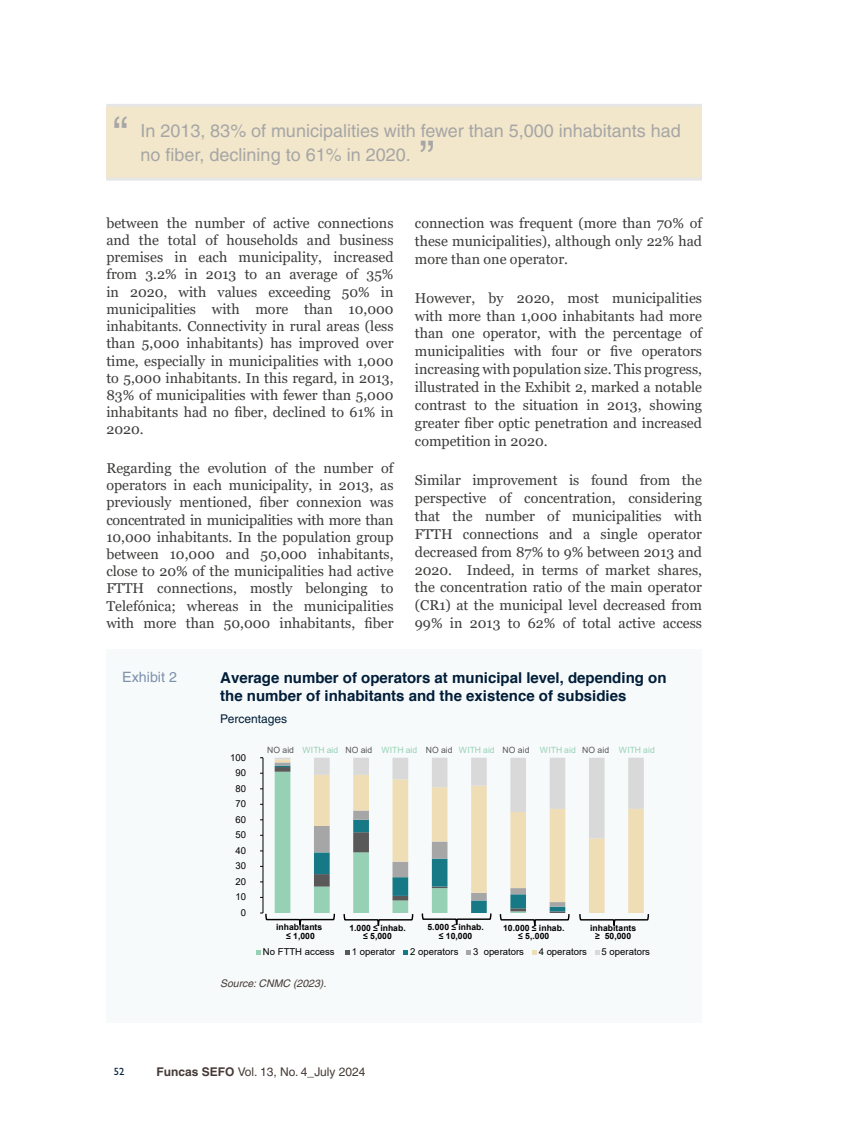
<style>
.page{position:relative;width:851px;height:1127px;background:#fff}
.page>*{position:absolute;margin:0;border:0;box-sizing:border-box;transform-origin:0 0}
.t1{font:45px "Helvetica";color:#a6a6a6}
.t2{font:18px/24px "Helvetica";color:#a6a6a6}
.t3{font:700 15px/18px "Helvetica";color:#001d39}
.t4{font:14.25px/17.2px "Georgia";color:#3c3c3b;text-align:justify}
.t5{font:14.25px "Helvetica";color:#7c91ac}
.t6{font:12px "Helvetica";color:#453a36}
.t7{font:12px "Helvetica";color:#001d39}
.t8{font:italic 10.5px "Helvetica";color:#453a36}
.t9{font:500 10.5px "Gill Sans MT Std";color:#001d39}
.t10{font:9.45px "Arial";color:#000}
.t11{font:700 8.55px/8.6px "Arial";letter-spacing:.005em;color:#000;text-align:center}
.t12{font:8.55px "Arial";letter-spacing:.005em;color:#97d1b5}
.s1{color:#595959}
.s2{font-family:"Helvetica CE";font-weight:700}
</style>
<div class="page">
<div style="left:106px;top:650px;width:596px;height:373px;background:#f7fafa"></div>
<svg style="left:256px;top:950px;width:5px;height:4px"></svg>
<svg style="left:345px;top:950px;width:5px;height:4px"></svg>
<svg style="left:403px;top:950px;width:5px;height:4px"></svg>
<svg style="left:466px;top:950px;width:5px;height:4px"></svg>
<svg style="left:532px;top:950px;width:4px;height:4px"></svg>
<svg style="left:595px;top:950px;width:4px;height:4px"></svg>
<svg style="left:260px;top:757px;width:389px;height:169px"></svg>
<div style="left:106px;top:106px;width:596px;height:73px;background:#f3e7cb"></div>
<hr style="left:106px;top:104px;width:596px;height:3px;background:#e6e6e6">
<hr style="left:106px;top:178px;width:596px;height:3px;background:#e6e6e6">
<h1 class="t1" style="left:113px;top:107px;width:16px">“</h1>
<p class="t2" style="left:140px;top:118px;width:541px">In 2013, 83% of municipalities with fewer than 5,000 inhabitants had no fiber, declining to 61% in 2020.</p>
<h1 class="t1" style="left:419px;top:131px;width:16px">”</h1>
<p class="t4" style="left:106px;top:214px;width:289px">between the number of active connections and the total of households and business premises in each municipality, increased from 3.2% in 2013 to an average of 35% in 2020, with values exceeding 50% in municipalities with more than 10,000 inhabitants. Connectivity in rural areas (less than 5,000 inhabitants) has improved over time, especially in municipalities with 1,000 to 5,000 inhabitants. In this regard, in 2013, 83% of municipalities with fewer than 5,000 inhabitants had no fiber, declined to 61% in 2020.</p>
<p class="t4" style="left:106px;top:460px;width:289px">Regarding the evolution of the number of operators in each municipality, in 2013, as previously mentioned, fiber connexion was concentrated in municipalities with more than 10,000 inhabitants. In the population group between 10,000 and 50,000 inhabitants, close to 20% of the municipalities had active FTTH connections, mostly belonging to Telefónica; whereas in the municipalities with more than 50,000 inhabitants, fiber</p>
<p class="t4" style="left:415px;top:214px;width:289px;line-height:17.9px">connection was frequent (more than 70% of these municipalities), although only 22% had more than one operator.</p>
<p class="t4" style="left:415px;top:289px;width:289px;line-height:17.9px">However, by 2020, most municipalities with more than 1,000 inhabitants had more than one operator, with the percentage of municipalities with four or five operators increasing with population size. This progress, illustrated in the Exhibit 2, marked a notable contrast to the situation in 2013, showing greater fiber optic penetration and increased competition in 2020.</p>
<p class="t4" style="left:415px;top:471px;width:289px;line-height:17.9px">Similar improvement is found from the perspective of concentration, considering that the number of municipalities with FTTH connections and a single operator decreased from 87% to 9% between 2013 and 2020. Indeed, in terms of market shares, the concentration ratio of the main operator (CR1) at the municipal level decreased from 99% in 2013 to 62% of total active access</p>
<p class="t5" style="left:122px;top:668px;width:56px">Exhibit 2</p>
<p class="t3" style="left:220px;top:668px;width:447px">Average number of operators at municipal level, depending on the number of inhabitants and the existence of subsidies</p>
<p class="t7" style="left:220px;top:712px;width:68px">Percentages</p>
<p class="t10" style="left:230px;top:751px;width:26px">100%</p>
<p class="t10" style="left:235px;top:766px;width:21px">90%</p>
<p class="t10" style="left:235px;top:782px;width:21px">80%</p>
<p class="t10" style="left:235px;top:797px;width:21px">70%</p>
<p class="t10" style="left:235px;top:813px;width:21px">60%</p>
<p class="t10" style="left:235px;top:828px;width:21px">50%</p>
<p class="t10" style="left:235px;top:844px;width:21px">40%</p>
<p class="t10" style="left:235px;top:859px;width:21px">30%</p>
<p class="t10" style="left:235px;top:875px;width:21px">20%</p>
<p class="t10" style="left:235px;top:890px;width:21px">10%</p>
<p class="t10" style="left:241px;top:906px;width:15px">0%</p>
<p class="t12" style="left:267px;top:744px;width:389px"><span class="s1">NO aid</span> WITH aid <span class="s1">NO aid</span> WITH aid <span class="s1">NO aid</span> WITH aid <span class="s1">NO aid</span> WITH aid <span class="s1">NO aid</span> WITH aid</p>
<p class="t11" style="left:276px;top:923px;width:48px">inhabitants ≤ 1,000</p>
<p class="t11" style="left:349px;top:923px;width:58px">1.000 ≤ inhab. ≤ 5,000</p>
<p class="t11" style="left:427px;top:923px;width:58px">5.000 ≤ inhab. ≤ 10,000</p>
<p class="t11" style="left:503px;top:923px;width:63px">10.000 ≤ inhab. ≤ 5,.000</p>
<p class="t11" style="left:590px;top:923px;width:48px">inhabitants ≥ 50,000</p>
<p class="t10" style="left:263px;top:945px;width:73px">No FTTH access</p>
<p class="t10" style="left:352px;top:945px;width:45px">1 operator</p>
<p class="t10" style="left:410px;top:945px;width:50px">2 operators</p>
<p class="t10" style="left:473px;top:945px;width:52px">3 operators</p>
<p class="t10" style="left:538px;top:945px;width:50px">4 operators</p>
<p class="t10" style="left:601px;top:945px;width:50px">5 operators</p>
<p class="t8" style="left:220px;top:977px;width:108px">Source: CNMC (2023).</p>
<p class="t9" style="left:114px;top:1065px;width:12px">52</p>
<p class="t6" style="left:156px;top:1064px;width:210px"><span class="s2">Funcas SEFO</span> Vol. 13, No. 4_July 2024</p>
</div>
